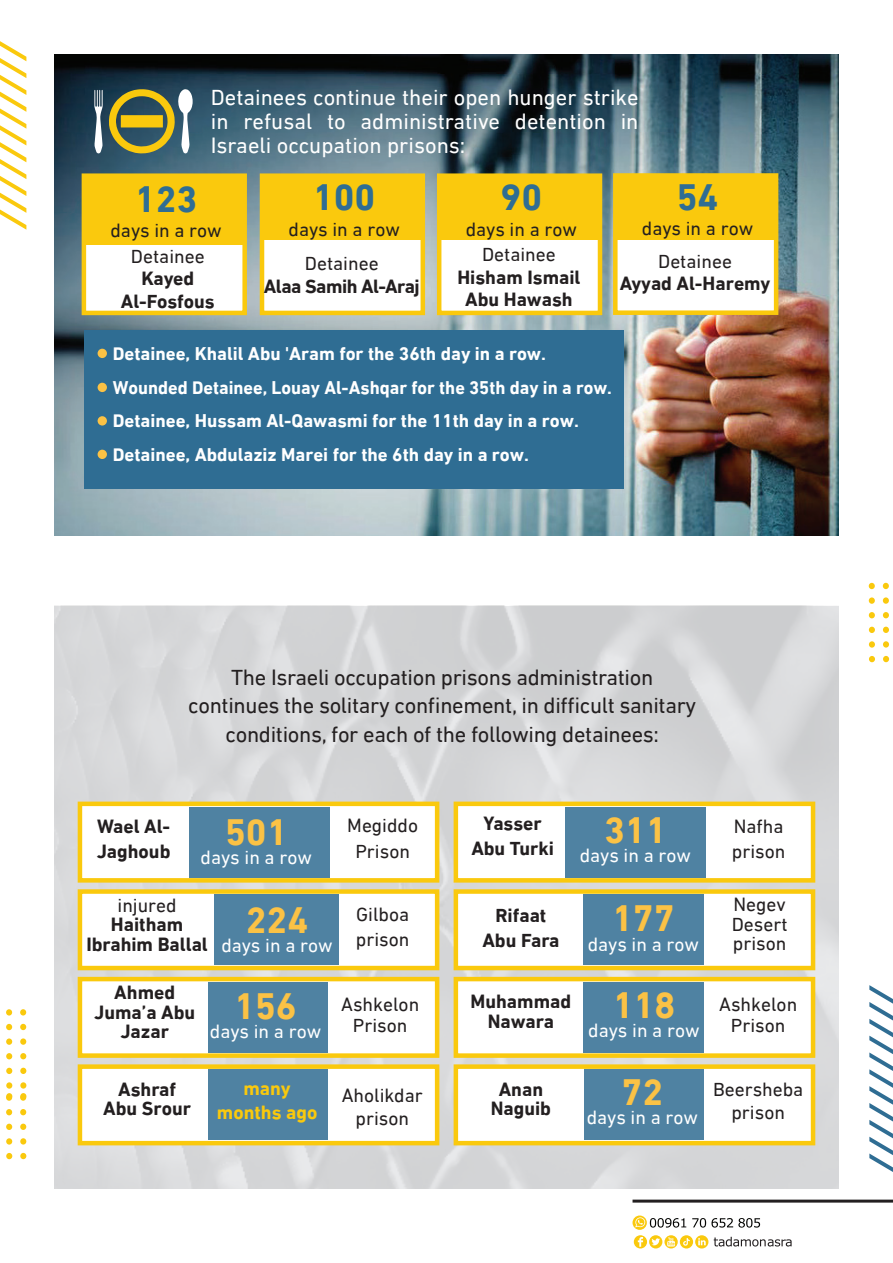
<style>
.page{position:relative;width:893px;height:1263px;background:#fff}
.page>*{position:absolute;margin:0;border:0;box-sizing:border-box;transform-origin:0 0}
.t1{font:700 37.5px "DIN Next LTW23";color:#fbc245}
.t2{font:700 37.5px "DIN Next LTW23";color:#2f6d93}
.t3{font:22.5px/28.5px "DIN Next LTW23";letter-spacing:-.015em;color:#231f20;text-align:center}
.t4{font:22.5px/24px "DIN Next LTW23";color:#fff;text-align:right}
.t5{font:19.5px/25.5px "DIN Next LTW23";color:#231f20;text-align:center}
.t6{font:700 19.5px/19.5px "DIN Next LTW23";color:#231f20;text-align:center}
.t7{font:19.5px "DIN Next LTW23";color:#fff}
.t8{font:700 19.5px "DIN Next LTW23";letter-spacing:-.025em;color:#231f20}
.t9{font:700 19.5px/24px "DIN Next LTW23";color:#fac90d;text-align:center}
.t10{font:700 18.75px/33.8px "DIN Next LTW23";color:#fff}
.s1{font-size:37.5px;color:#fbc245}
</style>
<div class="page">
<img style="left:54px;top:54px;width:785px;height:482px">
<div style="left:85px;top:330px;width:539px;height:159px;background:#2f6d93"></div>
<img style="left:54px;top:606px;width:785px;height:582px">
<div style="left:78px;top:977px;width:361px;height:81px;background:#fff;border:4px solid #fac90d"></div>
<div style="left:208px;top:982px;width:120px;height:71px;background:#4f82a2"></div>
<div style="left:454px;top:889px;width:361px;height:81px;background:#fff;border:4px solid #fac90d"></div>
<div style="left:584px;top:894px;width:120px;height:71px;background:#4f82a2"></div>
<div style="left:78px;top:1064px;width:361px;height:81px;background:#fff;border:4px solid #fac90d"></div>
<div style="left:208px;top:1069px;width:120px;height:71px;background:#4f82a2"></div>
<div style="left:454px;top:1064px;width:361px;height:81px;background:#fff;border:4px solid #fac90d"></div>
<div style="left:584px;top:1069px;width:120px;height:71px;background:#4f82a2"></div>
<div style="left:454px;top:977px;width:361px;height:81px;background:#fff;border:4px solid #fac90d"></div>
<div style="left:584px;top:982px;width:120px;height:71px;background:#4f82a2"></div>
<div style="left:78px;top:801px;width:361px;height:81px;background:#fff;border:4px solid #fac90d"></div>
<div style="left:189px;top:807px;width:140px;height:70px;background:#4f82a2"></div>
<div style="left:454px;top:801px;width:361px;height:81px;background:#fff;border:4px solid #fac90d"></div>
<div style="left:565px;top:807px;width:140px;height:70px;background:#4f82a2"></div>
<div style="left:78px;top:889px;width:361px;height:81px;background:#fff;border:4px solid #fac90d"></div>
<div style="left:214px;top:894px;width:125px;height:71px;background:#4f82a2"></div>
<svg style="left:869px;top:985px;width:24px;height:187px"></svg>
<svg style="left:883px;top:583px;width:6px;height:6px"></svg>
<div style="left:883px;top:597px;width:6px;height:7px;background:#fac90d;border-radius:50%"></div>
<svg style="left:883px;top:612px;width:6px;height:6px"></svg>
<svg style="left:883px;top:627px;width:6px;height:6px"></svg>
<div style="left:883px;top:641px;width:6px;height:7px;background:#fac90d;border-radius:50%"></div>
<svg style="left:883px;top:656px;width:6px;height:6px"></svg>
<svg style="left:869px;top:583px;width:6px;height:6px"></svg>
<div style="left:869px;top:597px;width:6px;height:7px;background:#fac90d;border-radius:50%"></div>
<svg style="left:869px;top:612px;width:6px;height:6px"></svg>
<svg style="left:869px;top:627px;width:6px;height:6px"></svg>
<div style="left:869px;top:641px;width:6px;height:7px;background:#fac90d;border-radius:50%"></div>
<svg style="left:869px;top:656px;width:6px;height:6px"></svg>
<div style="left:20px;top:1094px;width:6px;height:7px;background:#fac90d;border-radius:50%"></div>
<svg style="left:20px;top:1109px;width:6px;height:6px"></svg>
<svg style="left:20px;top:1124px;width:6px;height:6px"></svg>
<svg style="left:20px;top:1138px;width:6px;height:6px"></svg>
<svg style="left:20px;top:1153px;width:6px;height:6px"></svg>
<div style="left:6px;top:1094px;width:6px;height:7px;background:#fac90d;border-radius:50%"></div>
<svg style="left:6px;top:1109px;width:6px;height:6px"></svg>
<svg style="left:6px;top:1124px;width:6px;height:6px"></svg>
<svg style="left:6px;top:1138px;width:6px;height:6px"></svg>
<svg style="left:6px;top:1153px;width:6px;height:6px"></svg>
<svg style="left:20px;top:1009px;width:6px;height:6px"></svg>
<svg style="left:20px;top:1024px;width:6px;height:6px"></svg>
<div style="left:20px;top:1038px;width:6px;height:7px;background:#fac90d;border-radius:50%"></div>
<svg style="left:20px;top:1053px;width:6px;height:6px"></svg>
<svg style="left:20px;top:1068px;width:6px;height:6px"></svg>
<svg style="left:20px;top:1082px;width:6px;height:17px"></svg>
<svg style="left:6px;top:1009px;width:6px;height:6px"></svg>
<svg style="left:6px;top:1024px;width:6px;height:6px"></svg>
<div style="left:6px;top:1038px;width:6px;height:7px;background:#fac90d;border-radius:50%"></div>
<svg style="left:6px;top:1053px;width:6px;height:6px"></svg>
<svg style="left:6px;top:1068px;width:6px;height:6px"></svg>
<div style="left:6px;top:1082px;width:6px;height:7px;background:#fac90d;border-radius:50%"></div>
<hr style="left:632px;top:1199px;width:261px;height:3px;background:#231f20">
<svg style="left:692px;top:1218px;width:68px;height:9px"></svg>
<svg style="left:632px;top:1215px;width:15px;height:15px"></svg>
<svg style="left:635px;top:1217px;width:51px;height:10px"></svg>
<svg style="left:714px;top:1237px;width:78px;height:9px"></svg>
<svg style="left:634px;top:1235px;width:74px;height:13px"></svg>
<svg style="left:0;top:41px;width:26px;height:189px"></svg>
<svg style="left:94px;top:89px;width:99px;height:65px;background:#7f865e"></svg>
<div style="left:82px;top:173px;width:165px;height:142px;background:#fff;border:4px solid #fac90d"></div>
<div style="left:83px;top:177px;width:161px;height:67px;background:#fac90d"></div>
<div style="left:260px;top:173px;width:165px;height:142px;background:#fff;border:4px solid #fac90d"></div>
<div style="left:262px;top:176px;width:161px;height:64px;background:#fac90d"></div>
<div style="left:613px;top:173px;width:165px;height:142px;background:#fff;border:4px solid #fac90d"></div>
<div style="left:615px;top:175px;width:161px;height:65px;background:#fac90d"></div>
<div style="left:437px;top:173px;width:165px;height:142px;background:#fff;border:4px solid #fac90d"></div>
<div style="left:439px;top:176px;width:161px;height:64px;background:#fac90d"></div>
<div style="left:98px;top:349px;width:9px;height:9px;background:#fbc245;border-radius:50%"></div>
<div style="left:98px;top:383px;width:9px;height:9px;background:#fbc245;border-radius:50%"></div>
<div style="left:98px;top:416px;width:9px;height:9px;background:#fbc245;border-radius:50%"></div>
<div style="left:98px;top:450px;width:9px;height:9px;background:#fbc245;border-radius:50%"></div>
<p class="t4" style="left:211px;top:85px;width:429px">Detainees continue their open hunger strike in</p>
<p class="t4" style="left:211px;top:109px;width:256px;text-align:left">in<br>Israeli occupation prisons:</p>
<p class="t4" style="left:243px;top:109px;width:70px">refusal</p>
<p class="t4" style="left:361px;top:109px;width:141px">administrative</p>
<p class="t4" style="left:515px;top:109px;width:93px">detention</p>
<p class="t4" style="left:327px;top:109px;width:20px">to</p>
<h1 class="t2" style="left:135px;top:177px;width:64px">123</h1>
<p class="t5" style="left:110px;top:218px;width:113px">days in a row<br>Detainee</p>
<p class="t6" style="left:121px;top:267px;width:95px;line-height:22.5px">Kayed<br>Al-Fosfous</p>
<h1 class="t2" style="left:313px;top:175px;width:64px">100</h1>
<p class="t5" style="left:289px;top:212px;width:113px;line-height:34.3px">days in a row<br>Detainee</p>
<p class="t8" style="left:264px;top:274px;width:157px">Alaa Samih Al-Araj</p>
<h1 class="t2" style="left:501px;top:175px;width:43px">90</h1>
<p class="t5" style="left:466px;top:216px;width:113px">days in a row<br>Detainee</p>
<p class="t6" style="left:457px;top:266px;width:125px;line-height:22.5px">Hisham Ismail<br>Abu Hawash</p>
<h1 class="t2" style="left:677px;top:175px;width:43px">54</h1>
<p class="t5" style="left:642px;top:213px;width:113px;line-height:32.2px">days in a row<br>Detainee</p>
<p class="t6" style="left:620px;top:274px;width:152px">Ayyad Al-Haremy</p>
<p class="t10" style="left:113px;top:336px;width:501px">Detainee, Khalil Abu 'Aram for the 36th day in a row.<br>Wounded Detainee, Louay Al-Ashqar for the 35th day in a row.<br>Detainee, Hussam Al-Qawasmi for the 11th day in a row.<br>Detainee, Abdulaziz Marei for the 6th day in a row.</p>
<p class="t3" style="left:188px;top:662px;width:510px">The Israeli occupation prisons administration continues the solitary confinement in, difficult sanitary conditions, for each of the following detainees:</p>
<p class="t6" style="left:97px;top:816px;width:75px">Wael Al-</p>
<p class="t6" style="left:97px;top:842px;width:75px">Jaghoub</p>
<h1 class="t1" style="left:225px;top:810px;width:64px">501</h1>
<p class="t7" style="left:201px;top:846px;width:113px">days in a row</p>
<p class="t5" style="left:347px;top:813px;width:72px">Megiddo<br>Prison</p>
<p class="t6" style="left:484px;top:813px;width:60px">Yasser</p>
<h1 class="t1" style="left:604px;top:808px;width:64px">311</h1>
<p class="t6" style="left:471px;top:839px;width:84px">Abu Turki</p>
<p class="t7" style="left:580px;top:844px;width:113px">days in a row</p>
<p class="t5" style="left:732px;top:813px;width:55px;text-align:left">Nafha prison</p>
<p class="t5" style="left:118px;top:892px;width:61px">injured</p>
<p class="t6" style="left:111px;top:914px;width:74px">Haitham</p>
<h1 class="t1" style="left:246px;top:898px;width:64px">224</h1>
<p class="t6" style="left:86px;top:934px;width:123px">Ibrahim Ballal</p>
<p class="t7" style="left:221px;top:934px;width:113px">days in a row</p>
<p class="t5" style="left:356px;top:901px;width:55px;text-align:left">Gilboa prison</p>
<p class="t6" style="left:495px;top:905px;width:52px">Rifaat</p>
<h1 class="t1" style="left:612px;top:896px;width:64px">177</h1>
<p class="t6" style="left:482px;top:931px;width:79px">Abu Fara</p>
<p class="t7" style="left:588px;top:933px;width:113px">days in a row</p>
<p class="t5" style="left:732px;top:894px;width:57px;line-height:19.5px;text-align:justify">Negev Desert prison</p>
<p class="t6" style="left:94px;top:983px;width:103px">Ahmed<br>Juma a’ Abu</p>
<h1 class="t1" style="left:234px;top:984px;width:64px">156</h1>
<p class="t6" style="left:120px;top:1022px;width:50px">Jazar</p>
<p class="t7" style="left:210px;top:1020px;width:113px">days in a row</p>
<p class="t5" style="left:341px;top:994px;width:80px;line-height:21px">Ashkelon<br>Prison</p>
<p class="t6" style="left:488px;top:991px;width:189px;text-align:left;text-indent:-17px">Muhammad <span class="s1">118<br></span>Nawara</p>
<p class="t7" style="left:588px;top:1019px;width:113px">days in a row</p>
<p class="t5" style="left:719px;top:993px;width:80px;line-height:21px">Ashkelon<br>Prison</p>
<h1 class="t1" style="left:621px;top:1070px;width:43px">72</h1>
<p class="t7" style="left:587px;top:1106px;width:113px">days in a row</p>
<p class="t6" style="left:491px;top:1079px;width:62px">Anan<br>Naguib</p>
<p class="t6" style="left:103px;top:1079px;width:89px">Ashraf<br>Abu Srour</p>
<p class="t9" style="left:217px;top:1076px;width:102px">many months ago</p>
<p class="t5" style="left:713px;top:1078px;width:92px;line-height:22.5px">Beersheba prison</p>
<p class="t5" style="left:342px;top:1084px;width:83px;line-height:22.5px">Aholikdar prison</p>
</div>
